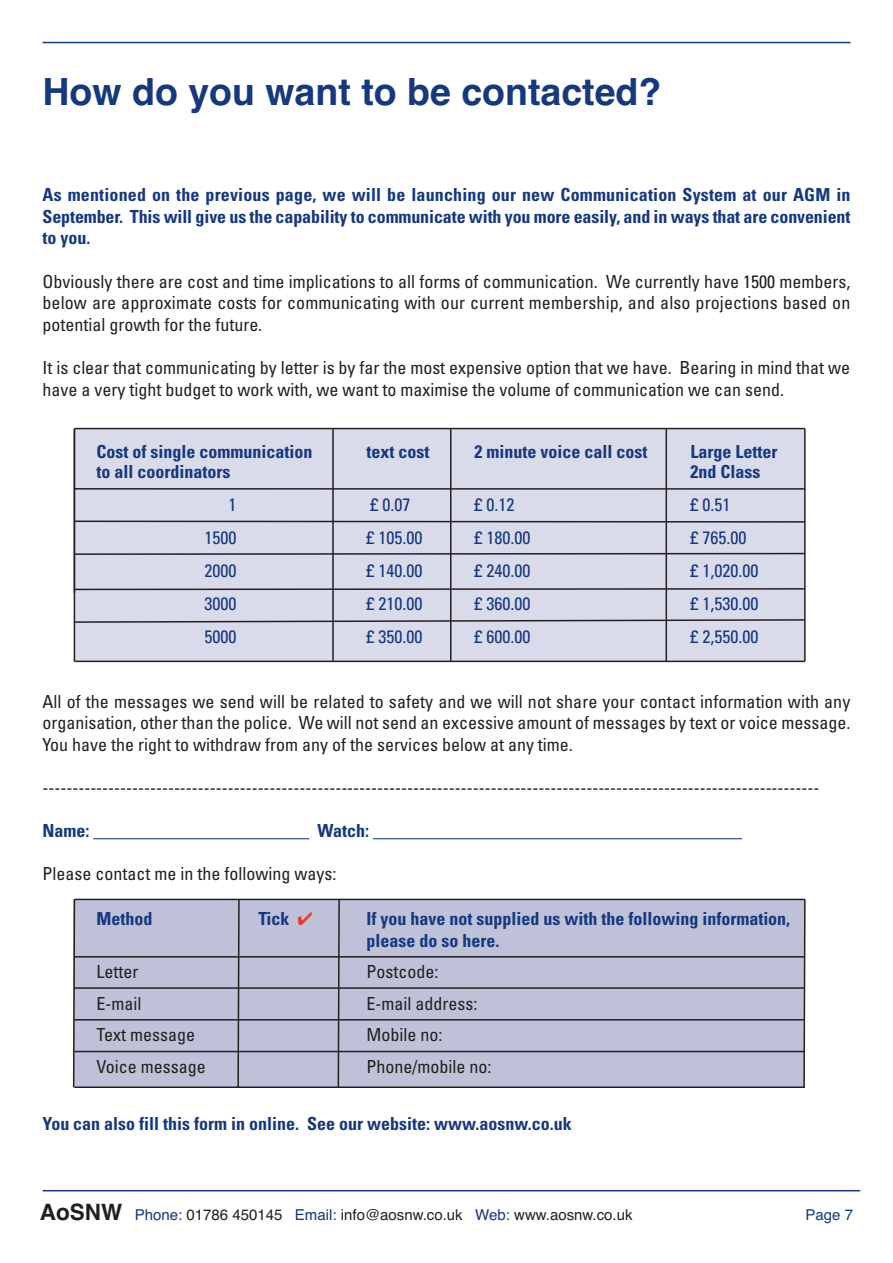
<style>
.page{position:relative;width:893px;height:1263px;background:#fff}
.page>*{position:absolute;margin:0;border:0;box-sizing:border-box;transform-origin:0 0}
.t1{font:700 37.5px "Helvetica";color:#15387f}
.t2{font:condensed 18px/21.6px "Univers";color:#231f20;text-align:justify}
.t3{font:700 condensed 18px/21.6px "Univers";color:#15387f;text-align:justify}
.t4{font:condensed 18px "Univers";color:#15387f}
.t5{font:15px "Helvetica";color:#231f20}
.t6{font:15px "Helvetica";color:#15387f}
.s1{color:#ef3829}
.s2{font-weight:700;font-size:22.5px}
.s3{color:#15387f}
</style>
<div class="page">
<div style="left:74px;top:899px;width:731px;height:188px;background:#bfc1d9"></div>
<div style="left:74px;top:429px;width:731px;height:232px;background:#dadbea"></div>
<hr style="left:43px;top:42px;width:807px;height:1px;background:#15387f">
<hr style="left:43px;top:1190px;width:817px;height:1px;background:#15387f">
<hr style="left:74px;top:428px;width:731px;height:1px;background:#231f20">
<svg style="left:73px;top:520px;width:731px;height:3px;background:#7d7c84"></svg>
<hr style="left:74px;top:488px;width:731px;height:2px;background:#231f20">
<svg style="left:73px;top:552px;width:731px;height:4px"></svg>
<svg style="left:73px;top:587px;width:731px;height:4px"></svg>
<hr style="left:332px;top:429px;width:2px;height:232px;background:#231f20">
<hr style="left:450px;top:429px;width:1px;height:232px;background:#231f20">
<hr style="left:666px;top:429px;width:1px;height:232px;background:#231f20">
<hr style="left:804px;top:429px;width:2px;height:232px;background:#231f20">
<hr style="left:74px;top:429px;width:1px;height:232px;background:#231f20">
<svg style="left:73px;top:618px;width:733px;height:6px"></svg>
<hr style="left:74px;top:661px;width:731px;height:1px;background:#231f20">
<hr style="left:74px;top:899px;width:731px;height:1px;background:#231f20">
<hr style="left:74px;top:956px;width:731px;height:1px;background:#231f20">
<hr style="left:74px;top:987px;width:731px;height:2px;background:#231f20">
<hr style="left:74px;top:1019px;width:731px;height:1px;background:#231f20">
<hr style="left:74px;top:1051px;width:731px;height:1px;background:#231f20">
<hr style="left:74px;top:1086px;width:731px;height:2px;background:#231f20">
<svg style="left:72px;top:898px;width:4px;height:190px"></svg>
<svg style="left:237px;top:898px;width:3px;height:189px"></svg>
<svg style="left:337px;top:898px;width:4px;height:189px"></svg>
<svg style="left:803px;top:898px;width:3px;height:190px"></svg>
<h1 class="t1" style="left:43px;top:78px;width:620px">How do you want to be contacted?</h1>
<p class="t3" style="left:43px;top:186px;width:809px">As mentioned on the previous page, we will be launching our new Communication System at our AGM in September. This will give us the capability to communicate with you more easily, and in ways that are convenient to you.</p>
<p class="t2" style="left:43px;top:272px;width:809px">Obviously there are cost and time implications to all forms of communication. We currently have 1500 members, below are approximate costs for communicating with our current membership, and also projections based on potential growth for the future.</p>
<p class="t2" style="left:43px;top:358px;width:809px">It is clear that communicating by letter is by far the most expensive option that we have. Bearing in mind that we have a very tight budget to work with, we want to maximise the volume of communication we can send.</p>
<p class="t3" style="left:97px;top:443px;width:217px">Cost of single communication</p>
<p class="t3" style="left:367px;top:443px;width:64px">text cost</p>
<p class="t3" style="left:475px;top:443px;width:174px">2 minute voice call cost</p>
<p class="t3" style="left:691px;top:443px;width:88px">Large Letter</p>
<p class="t3" style="left:97px;top:462px;width:135px">to all coordinators</p>
<p class="t3" style="left:691px;top:462px;width:71px">2nd Class</p>
<p class="t4" style="left:228px;top:498px;width:9px">1</p>
<p class="t4" style="left:371px;top:498px;width:41px">£ 0.07</p>
<p class="t4" style="left:475px;top:498px;width:41px">£ 0.12</p>
<p class="t4" style="left:691px;top:498px;width:41px">£ 0.51</p>
<p class="t4" style="left:205px;top:531px;width:33px">1500</p>
<p class="t4" style="left:367px;top:531px;width:57px">£ 105.00</p>
<p class="t4" style="left:475px;top:531px;width:57px">£ 180.00</p>
<p class="t4" style="left:691px;top:531px;width:57px">£ 765.00</p>
<p class="t4" style="left:205px;top:564px;width:33px">2000</p>
<p class="t4" style="left:367px;top:564px;width:57px">£ 140.00</p>
<p class="t4" style="left:475px;top:564px;width:57px">£ 240.00</p>
<p class="t4" style="left:691px;top:564px;width:69px">£ 1,020.00</p>
<p class="t4" style="left:205px;top:597px;width:33px">3000</p>
<p class="t4" style="left:367px;top:597px;width:57px">£ 210.00</p>
<p class="t4" style="left:475px;top:597px;width:57px">£ 360.00</p>
<p class="t4" style="left:691px;top:597px;width:69px">£ 1,530.00</p>
<p class="t4" style="left:205px;top:630px;width:33px">5000</p>
<p class="t4" style="left:367px;top:630px;width:57px">£ 350.00</p>
<p class="t4" style="left:475px;top:630px;width:57px">£ 600.00</p>
<p class="t4" style="left:691px;top:630px;width:69px">£ 2,550.00</p>
<p class="t2" style="left:43px;top:692px;width:809px">All of the messages we send will be related to safety and we will not share your contact information with any organisation, other than the police. We will not send an excessive amount of messages by text or voice message.<br>You have the right to withdraw from any of the services below at any time.</p>
<p class="t2" style="left:43px;top:778px;width:778px">----------------------------------------------------------------------------------------------------------------------------------</p>
<p class="t3" style="left:43px;top:822px;width:701px">Name: ________________________ Watch: _________________________________________</p>
<p class="t2" style="left:43px;top:865px;width:295px">Please contact me in the following ways:</p>
<p class="t3" style="left:97px;top:910px;width:57px">Method</p>
<p class="t3" style="left:259px;top:910px;width:56px">Tick <span class="s1">✔</span></p>
<p class="t3" style="left:367px;top:910px;width:425px;line-height:21.1px">If you have not supplied us with the following information, please do so here.</p>
<p class="t2" style="left:97px;top:962px;width:43px">Letter</p>
<p class="t2" style="left:367px;top:962px;width:73px">Postcode:</p>
<p class="t2" style="left:97px;top:994px;width:46px">E-mail</p>
<p class="t2" style="left:367px;top:994px;width:112px">E-mail address:</p>
<p class="t2" style="left:97px;top:1025px;width:100px">Text message</p>
<p class="t2" style="left:367px;top:1025px;width:77px">Mobile no:</p>
<p class="t2" style="left:97px;top:1057px;width:111px">Voice message</p>
<p class="t2" style="left:367px;top:1057px;width:126px">Phone/mobile no:</p>
<p class="t3" style="left:43px;top:1114px;width:531px">You can also fill this form in online. See our website: www.aosnw.co.uk</p>
<p class="t5" style="left:40px;top:1209px;width:594px"><span class="s2">AoSNW</span> <span class="s3">Phone:</span> 01786 450145 <span class="s3">Email:</span> info@aosnw.co.uk <span class="s3">Web:</span> www.aosnw.co.uk</p>
<p class="t6" style="left:806px;top:1209px;width:49px">Page 7</p>
</div>
